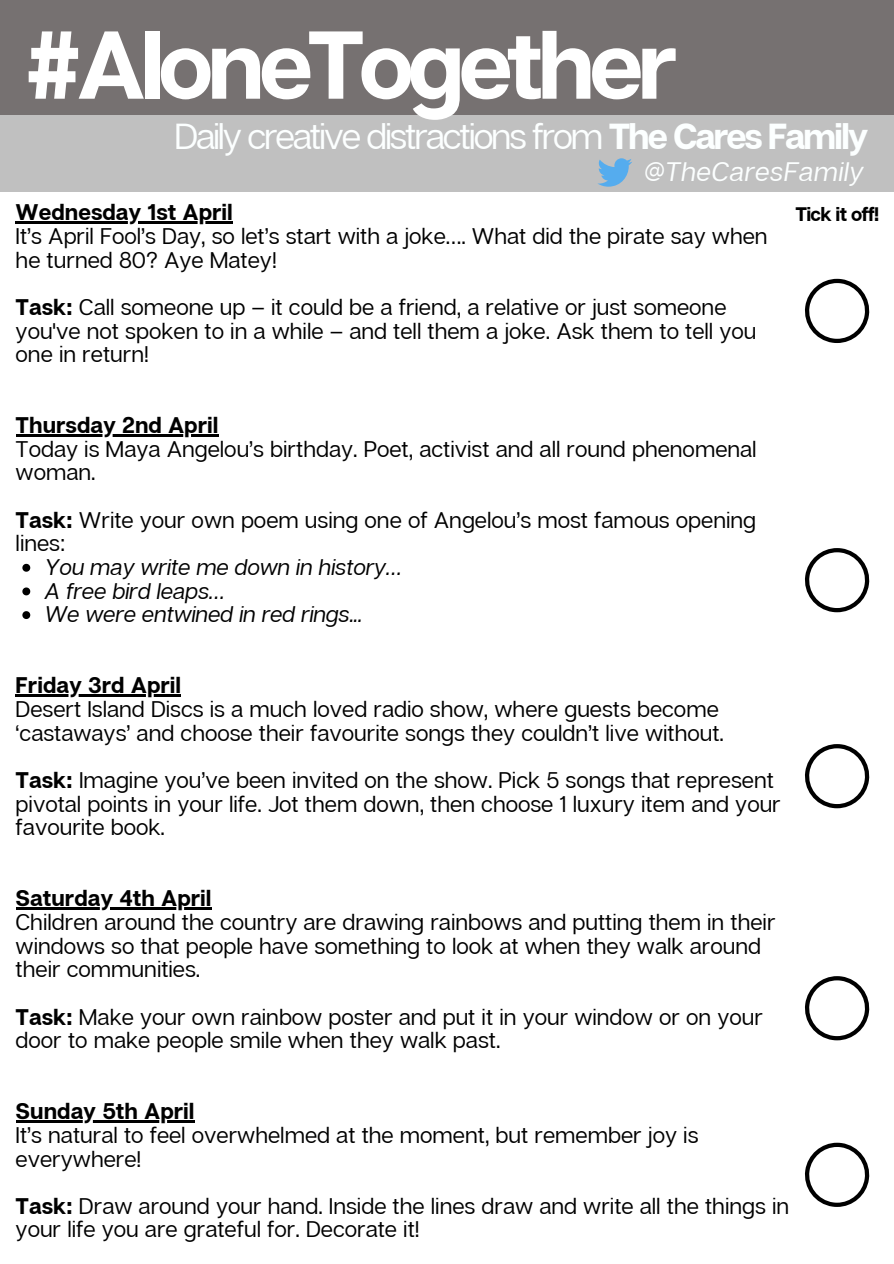
<style>
.page{position:relative;width:894px;height:1264px;background:#fff}
.page>*{position:absolute;margin:0;border:0;box-sizing:border-box;transform-origin:0 0}
.t1{font:700 96px "Articulat CF";letter-spacing:-.06em;color:#fff}
.t2{font:36px "Articulat CF";letter-spacing:-.06em;color:#fcffff}
.t3{font:italic 26.7px "Articulat CF";letter-spacing:.025em;color:#fcffff}
.t4{font:22.5px/23.7px "Articulat CF";color:#000}
.t5{font:700 22.5px "Articulat CF";color:#000}
.t6{font:italic 22.5px/23.7px "Articulat CF";color:#000}
.t7{font:700 19.5px "Articulat CF";letter-spacing:-.035em;color:#000}
.s1{font-weight:700}
</style>
<div class="page">
<svg style="left:22px;top:564px;width:8px;height:7px"></svg>
<svg style="left:22px;top:587px;width:8px;height:8px"></svg>
<svg style="left:22px;top:611px;width:8px;height:8px"></svg>
<hr style="left:16px;top:221px;width:217px;height:3px;background:#000">
<hr style="left:16px;top:434px;width:202px;height:2px;background:#000">
<hr style="left:16px;top:694px;width:165px;height:2px;background:#000">
<hr style="left:16px;top:907px;width:195px;height:2px;background:#000">
<hr style="left:16px;top:1120px;width:178px;height:2px;background:#000">
<svg style="left:805px;top:279px;width:63px;height:64px"></svg>
<svg style="left:805px;top:548px;width:63px;height:64px"></svg>
<svg style="left:805px;top:744px;width:63px;height:64px"></svg>
<svg style="left:805px;top:976px;width:63px;height:64px"></svg>
<div style="left:0;top:63px;width:893px;height:128px;background:#c0c0c0"></div>
<div style="left:0;top:0;width:893px;height:115px;background:#767171"></div>
<svg style="left:805px;top:1142px;width:63px;height:64px"></svg>
<svg style="left:597px;top:158px;width:61px;height:34px"></svg>
<h1 class="t1" style="left:24px;top:5px;width:654px">#AloneTogether</h1>
<h2 class="t2" style="left:174px;top:114px;width:695px">Daily creative distractions from <span class="s1">The Cares Family</span></h2>
<p class="t3" style="left:644px;top:155px;width:221px">@TheCaresFamily</p>
<p class="t5" style="left:16px;top:198px;width:219px">Wednesday 1st April</p>
<p class="t4" style="left:16px;top:223px;width:753px">It’s April Fool’s Day, so let’s start with a joke…. What did the pirate say when he turned 80? Aye Matey!</p>
<p class="t4" style="left:16px;top:294px;width:742px"><span class="s1">Task:</span> Call someone up – it could be a friend, a relative or just someone you've not spoken to in a while – and tell them a joke. Ask them to tell you one in return!</p>
<p class="t7" style="left:795px;top:202px;width:85px">Tick it off!</p>
<p class="t5" style="left:16px;top:411px;width:204px">Thursday 2nd April</p>
<p class="t4" style="left:16px;top:436px;width:742px">Today is Maya Angelou’s birthday. Poet, activist and all round phenomenal woman.</p>
<p class="t4" style="left:16px;top:507px;width:741px"><span class="s1">Task:</span> Write your own poem using one of Angelou’s most famous opening lines:</p>
<p class="t6" style="left:45px;top:554px;width:358px">You may write me down in history…<br>A free bird leaps…<br>We were entwined in red rings...</p>
<p class="t5" style="left:16px;top:671px;width:167px">Friday 3rd April</p>
<p class="t4" style="left:16px;top:696px;width:709px">Desert Island Discs is a much loved radio show, where guests become ‘castaways’ and choose their favourite songs they couldn’t live without.</p>
<p class="t4" style="left:16px;top:767px;width:766px"><span class="s1">Task:</span> Imagine you’ve been invited on the show. Pick 5 songs that represent pivotal points in your life. Jot them down, then choose 1 luxury item and your favourite book.</p>
<p class="t5" style="left:16px;top:884px;width:197px">Saturday 4th April</p>
<p class="t4" style="left:16px;top:909px;width:761px">Children around the country are drawing rainbows and putting them in their windows so that people have something to look at when they walk around their communities.</p>
<p class="t4" style="left:16px;top:1004px;width:748px"><span class="s1">Task:</span> Make your own rainbow poster and put it in your window or on your door to make people smile when they walk past.</p>
<p class="t5" style="left:16px;top:1097px;width:180px">Sunday 5th April</p>
<p class="t4" style="left:16px;top:1122px;width:684px">It’s natural to feel overwhelmed at the moment, but remember joy is everywhere!</p>
<p class="t4" style="left:16px;top:1193px;width:774px"><span class="s1">Task:</span> Draw around your hand. Inside the lines draw and write all the things in your life you are grateful for. Decorate it!</p>
</div>
